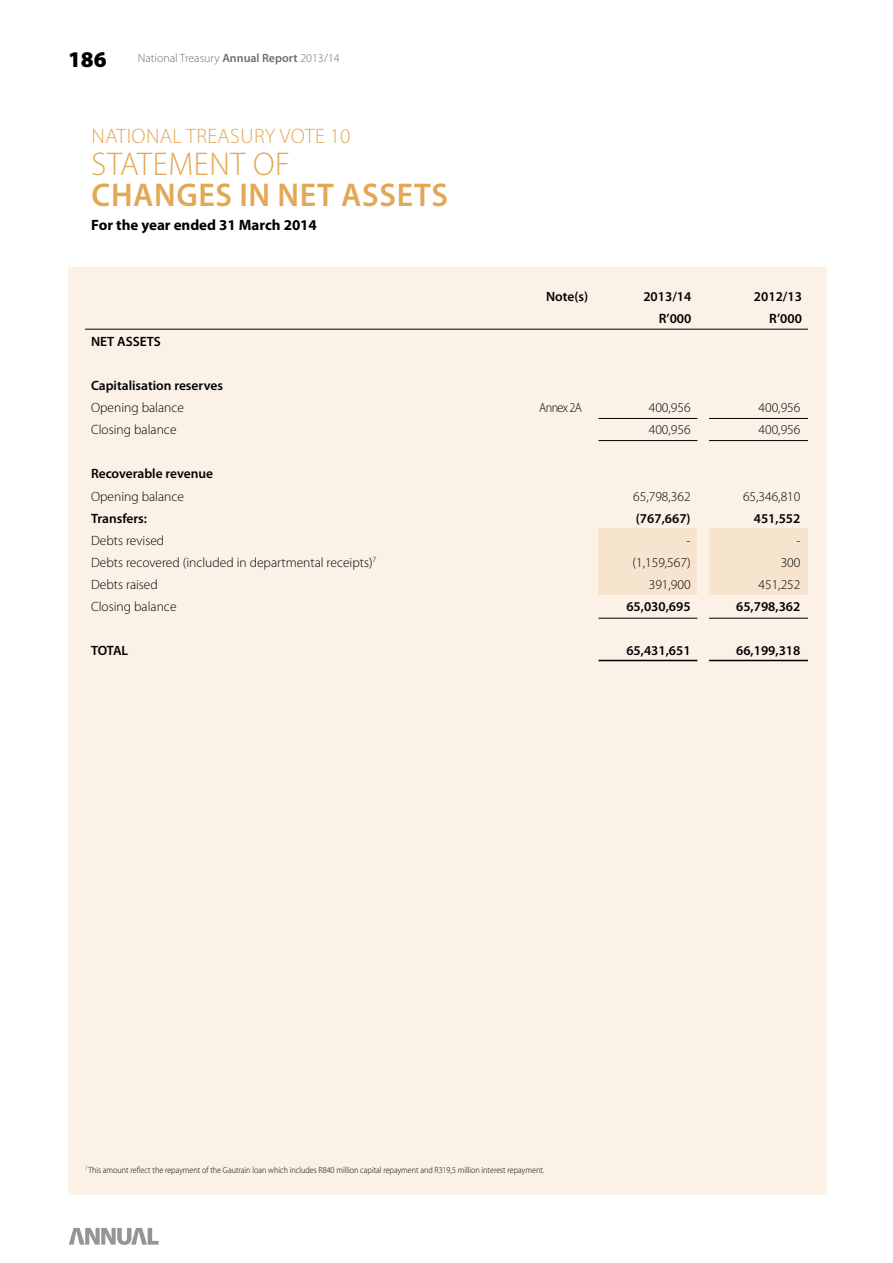
<style>
.page{position:relative;width:893px;height:1263px;background:#fff}
.page>*{position:absolute;margin:0;border:0;box-sizing:border-box;transform-origin:0 0}
.t1{font:600 33px "Myriad Pro";letter-spacing:.02em;color:#e2a856}
.t2{font:300 33px "Myriad Pro";color:#e2a856}
.t3{font:900 22.5px "Myriad Pro";color:#000}
.t4{font:300 21px "Myriad Pro";letter-spacing:.02em;color:#e2a856}
.t5{font:700 15px "Myriad Pro";color:#000}
.t6{font:300 13.5px "Myriad Pro";color:#000}
.t7{font:600 13.5px "Myriad Pro";color:#000}
.t8{font:300 13.5px "Myriad Pro";color:#000;scale:.9 1}
.t9{font:300 12px "Myriad Pro";color:#6d6e71}
.t10{font:300 9px "Myriad Pro";color:#000;scale:.9 1}
.s1{font-weight:600}
</style>
<div class="page">
<svg style="left:69px;top:1228px;width:90px;height:17px"></svg>
<div style="left:68px;top:268px;width:758px;height:927px;background:#fbf1e6"></div>
<hr style="left:85px;top:329px;width:451px;height:1px;background:#000">
<hr style="left:536px;top:329px;width:62px;height:1px;background:#000">
<hr style="left:598px;top:329px;width:99px;height:1px;background:#000">
<hr style="left:697px;top:329px;width:111px;height:1px;background:#000">
<div style="left:709px;top:528px;width:99px;height:67px;background:#f6e4cf"></div>
<div style="left:598px;top:528px;width:99px;height:67px;background:#f6e4cf"></div>
<hr style="left:598px;top:660px;width:99px;height:1px;background:#000">
<hr style="left:709px;top:660px;width:99px;height:1px;background:#000">
<hr style="left:598px;top:618px;width:99px;height:1px;background:#000">
<hr style="left:709px;top:618px;width:99px;height:1px;background:#000">
<hr style="left:598px;top:440px;width:99px;height:1px;background:#000">
<hr style="left:709px;top:440px;width:99px;height:1px;background:#000">
<hr style="left:598px;top:418px;width:99px;height:1px;background:#000">
<hr style="left:709px;top:418px;width:99px;height:1px;background:#000">
<h2 class="t3" style="left:68px;top:47px;width:40px">186</h2>
<p class="t9" style="left:138px;top:52px;width:204px">National Treasury <span class="s1">Annual Report</span> 2013/14</p>
<h3 class="t4" style="left:92px;top:125px;width:260px">National Treasury Vote 10</h3>
<h1 class="t2" style="left:92px;top:146px;width:16px">STATE</h1>
<h1 class="t2" style="left:168px;top:146px;width:43px">MENT</h1>
<h1 class="t2" style="left:253px;top:146px;width:38px">OF</h1>
<h1 class="t1" style="left:92px;top:177px;width:63px">CHANGE</h1>
<h1 class="t1" style="left:216px;top:177px;width:81px">S IN NET</h1>
<h1 class="t1" style="left:341px;top:177px;width:108px">ASSETS</h1>
<p class="t5" style="left:91px;top:217px;width:227px">For the year ended 31 March 2014</p>
<p class="t7" style="left:546px;top:289px;width:44px">Note(s)</p>
<p class="t7" style="left:643px;top:289px;width:49px">2013/14</p>
<p class="t7" style="left:754px;top:289px;width:49px">2012/13</p>
<p class="t7" style="left:659px;top:311px;width:34px">R’000</p>
<p class="t7" style="left:769px;top:311px;width:34px">R’000</p>
<p class="t7" style="left:91px;top:334px;width:9px">NET</p>
<p class="t7" style="left:117px;top:334px;width:45px">ASSETS</p>
<p class="t7" style="left:91px;top:378px;width:133px">Capitalisation reserves</p>
<p class="t6" style="left:91px;top:400px;width:95px">Opening balance</p>
<p class="t8" style="left:539px;top:400px;width:48px">Annex 2A</p>
<p class="t6" style="left:649px;top:400px;width:43px">400,956</p>
<p class="t6" style="left:758px;top:400px;width:43px">400,956</p>
<p class="t6" style="left:91px;top:422px;width:87px">Closing balance</p>
<p class="t6" style="left:649px;top:422px;width:43px">400,956</p>
<p class="t6" style="left:758px;top:422px;width:43px">400,956</p>
<p class="t7" style="left:91px;top:466px;width:124px">Recoverable revenue</p>
<p class="t6" style="left:91px;top:489px;width:95px">Opening balance</p>
<p class="t6" style="left:633px;top:489px;width:59px">65,798,362</p>
<p class="t6" style="left:743px;top:489px;width:59px">65,346,810</p>
<p class="t7" style="left:91px;top:511px;width:58px">Transfers:</p>
<p class="t7" style="left:636px;top:511px;width:56px">(767,667)</p>
<p class="t7" style="left:754px;top:511px;width:48px">451,552</p>
<p class="t6" style="left:91px;top:533px;width:75px">Debts revised</p>
<p class="t6" style="left:687px;top:533px;width:6px">-</p>
<p class="t6" style="left:796px;top:533px;width:6px">-</p>
<p class="t6" style="left:91px;top:555px;width:287px">Debts recovered (included in departmental receipts)<sup>7</sup></p>
<p class="t6" style="left:633px;top:555px;width:59px">(1,159,567)</p>
<p class="t6" style="left:781px;top:555px;width:21px">300</p>
<p class="t6" style="left:91px;top:577px;width:68px">Debts raised</p>
<p class="t6" style="left:649px;top:577px;width:43px">391,900</p>
<p class="t6" style="left:758px;top:577px;width:43px">451,252</p>
<p class="t6" style="left:91px;top:599px;width:87px">Closing balance</p>
<p class="t7" style="left:626px;top:599px;width:66px">65,030,695</p>
<p class="t7" style="left:736px;top:599px;width:66px">65,798,362</p>
<p class="t7" style="left:91px;top:643px;width:9px">TOTA</p>
<p class="t7" style="left:122px;top:643px;width:8px">L</p>
<p class="t7" style="left:626px;top:643px;width:66px">65,431,651</p>
<p class="t7" style="left:736px;top:643px;width:66px">66,199,318</p>
<p class="t10" style="left:85px;top:1165px;width:512px"><sup>7</sup> This amount reflect the repayment of the Gautrain loan which includes R840 million capital repayment and R319,5 million interest repayment.</p>
</div>
